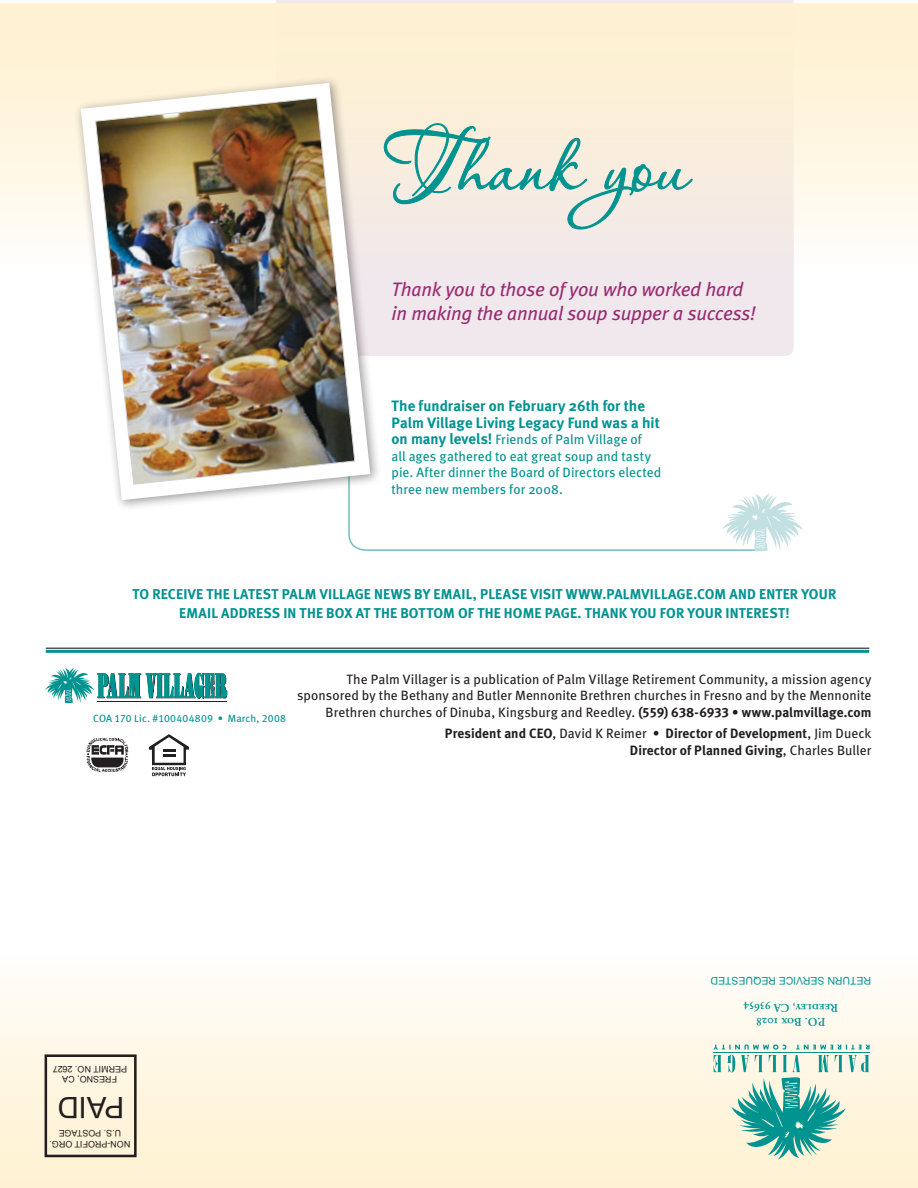
<style>
.page{position:relative;width:918px;height:1188px;background:#fff}
.page>*{position:absolute;margin:0;border:0;box-sizing:border-box;transform-origin:0 0}
.t1{font:29.4px "Arial";color:#231f20}
.t2{font:italic 19.5px/24px "Meta";letter-spacing:-.01em;color:#992b72}
.t3{font:700 15px/16.5px "Meta";letter-spacing:.005em;color:#009390}
.t4{font:700 14.25px "Meta";letter-spacing:.01em;color:#009390}
.t5{font:13.5px/16.5px "Meta";letter-spacing:.005em;color:#231f20;text-align:right}
.t6{font:13.5px/16.5px "Meta";letter-spacing:.005em;color:#009390}
.t7{font:700 13.5px/16.5px "Meta";letter-spacing:.01em;color:#231f20;text-align:right}
.t8{font:12px/14.4px "Adobe Garamond Semibold SC";color:#009390;text-align:center}
.t9{font:10.5px "Meta Book LF";letter-spacing:.02em;color:#009390}
.t10{font:10.5px "Arial";color:#009390}
.t11{font:9px/10.8px "Arial";color:#231f20;text-align:center}
.s1{font-weight:700;font-size:15px}
.s2{font-family:"Meta Bold LF"}
.s3{font-weight:400}
</style>
<div class="page">
<div style="left:276px;top:0;width:518px;height:356px;background:#f1e8ed"></div>
<div style="left:0;top:954px;width:918px;height:234px;background:linear-gradient(to bottom,#fffdfb,#fff1d0)"></div>
<div style="left:0;top:3px;width:918px;height:264px;background:linear-gradient(to bottom,#fff2ce,#f9f3f1)"></div>
<svg style="left:384px;top:120px;width:309px;height:114px;background:#d6e0d5"></svg>
<svg style="left:45px;top:667px;width:182px;height:37px"></svg>
<svg style="left:713px;top:1044px;width:157px;height:116px;background:#b3d8c7"></svg>
<div style="left:45px;top:1054px;width:92px;height:103px;border:3px solid #231f20"></div>
<img style="left:86px;top:738px;width:43px;height:34px">
<svg style="left:149px;top:734px;width:40px;height:42px"></svg>
<hr style="left:46px;top:650px;width:823px;height:3px;background:#009390">
<hr style="left:46px;top:648px;width:823px;height:1px;background:#231f20">
<svg style="left:348px;top:493px;width:455px;height:59px"></svg>
<div style="left:73px;top:75px;width:307px;height:436px;background:#231f20;opacity:.45"></div>
<svg style="left:81px;top:83px;width:289px;height:417px"></svg>
<img style="left:95px;top:98px;width:260px;height:387px">
<h2 class="t2" style="left:392px;top:277px;width:366px">Thank you to those of you who worked hard in making the annual soup supper a success!</h2>
<p class="t3" style="left:392px;top:398px;width:270px">THE FUNDRAISER ON FEBRUARY 26TH FOR THE<br>PALM VILLAGE LIVING LEGACY FUND WAS A HIT</p>
<p class="t6" style="left:391px;top:431px;width:271px"><span class="s1">ON MANY LEVELS!</span> Friends of Palm Village of<br>all ages gathered to eat great soup and tasty pie. After dinner the Board of Directors elected three new members for 2008.</p>
<p class="t4" style="left:132px;top:585px;width:209px">TO RECE IVE THE LATEST PALM VILLAGE</p>
<p class="t4" style="left:374px;top:585px;width:19px">NEWS</p>
<p class="t4" style="left:414px;top:585px;width:83px">BY EMAIL, PLEASE</p>
<p class="t4" style="left:530px;top:585px;width:49px">VISIT WWW</p>
<p class="t4" style="left:603px;top:585px;width:61px">.PALMVILLAGE</p>
<p class="t4" style="left:693px;top:585px;width:144px">.COM AND ENTER YOUR</p>
<p class="t4" style="left:179px;top:605px;width:52px">EMAIL ADD</p>
<p class="t4" style="left:248px;top:605px;width:17px">RESS</p>
<p class="t4" style="left:283px;top:605px;width:508px">IN THE BOX AT THE BOTTOM OF THE HOME PAGE. THANK YOU FOR YOUR INTEREST!</p>
<p class="t9" style="left:93px;top:712px;width:194px">COA 170 Lic. #100404809 • March, 2008</p>
<p class="t5" style="left:297px;top:671px;width:576px">The Palm Villager is a publication of Palm Village Retirement Community, a mission agency sponsored by the Bethany and Butler Mennonite Brethren churches in Fresno and by the Mennonite<br>Brethren churches of Dinuba, Kingsburg and Reedley. <span class="s2">(559) 638-6933 • www.palmvillage.com</span></p>
<p class="t7" style="left:445px;top:725px;width:428px">PRESIDENT AND CEO<span class="s3">, David K Reimer •</span> DIRECTOR OF DEVELOPMENT<span class="s3">, Jim Dueck<br></span>DIRECTOR OF PLANNED GIVING<span class="s3">, Charles Buller</span></p>
<p class="t11" style="left:127px;top:1085px;width:76px;rotate:-180deg">FRESNO, CA<br>PERMIT NO. 2627</p>
<h1 class="t1" style="left:124px;top:1124px;width:68px;rotate:-180deg">PAID</h1>
<p class="t11" style="left:130px;top:1149px;width:82px;rotate:-180deg">NON-PROFIT ORG.<br>U.S. POSTAGE</p>
<p class="t10" style="left:871px;top:986px;width:162px;rotate:-180deg">RETURN SERVICE REQUESTED</p>
<p class="t8" style="left:838px;top:1029px;width:96px;rotate:-180deg">P.O. Box 1028<br>Reedley, CA 93654</p>
</div>
